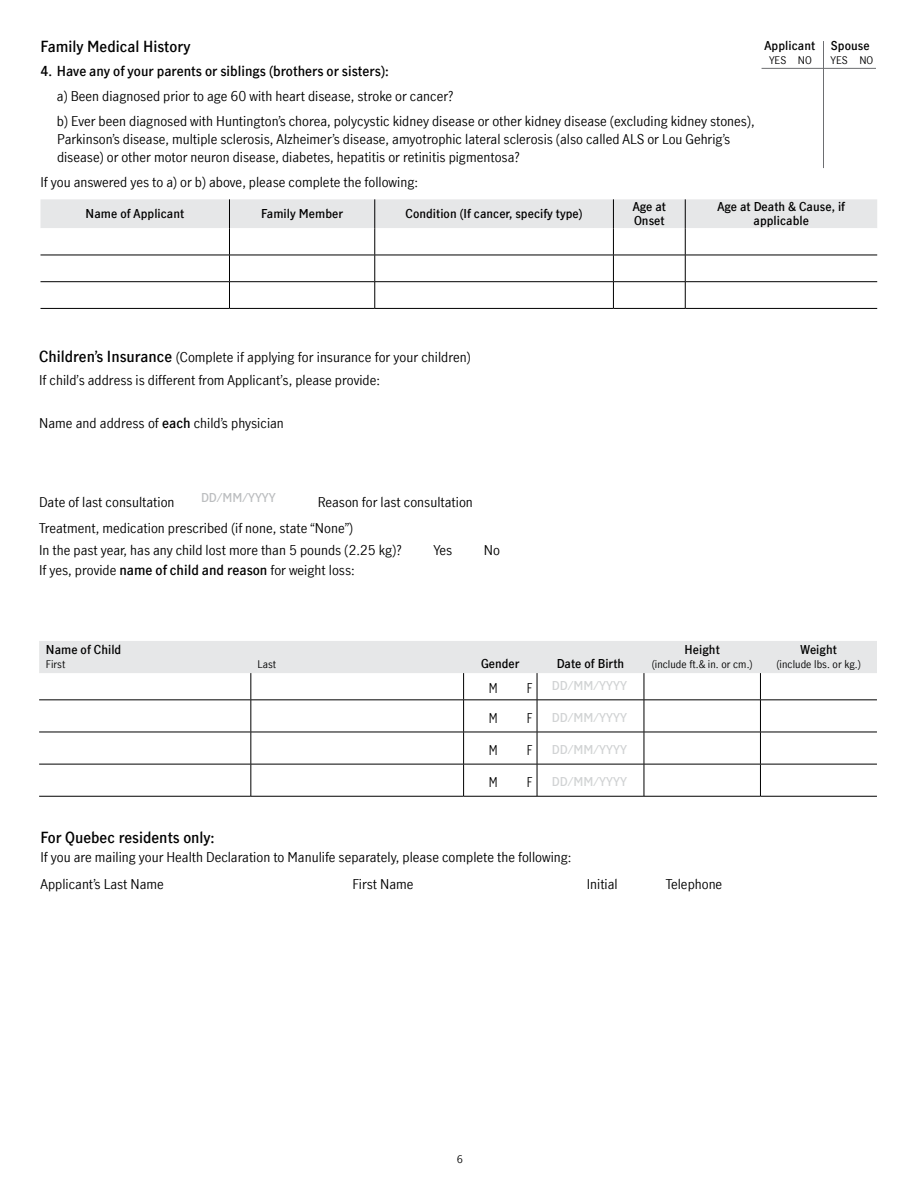
<style>
.page{position:relative;width:918px;height:1188px;background:#fff}
.page>*{position:absolute;margin:0;border:0;box-sizing:border-box;transform-origin:0 0}
.Subhd_section_H3_10{font:600 15px "Manulife JH Sans Optimized";color:#000}
.Body_form_checkbox{font:13.5px/18px "Manulife JH Sans Optimized";color:#000}
.Body_form_9_13{font:13.5px "Manulife JH Sans Optimized";color:#000}
.Body_form_9_11{font:13.5px "Manulife JH Sans Optimized";color:#000}
.Subhd_section_H3_10-2{font:13.5px "Manulife JH Sans Optimized";color:#000}
.Body_form_9_15{font:13.5px "Manulife JH Sans Optimized";color:#000}
.Body_form_checkbox-2{font:600 13.5px "Manulife JH Sans Optimized";color:#000}
.Body_form_checkbox-3{font:13.5px "Manulife JH Sans Optimized";color:#000;scale:.85 1}
.Table_hd_demi_8{font:600 12px/13.5px "Manulife JH Sans Optimized";letter-spacing:.005em;color:#000}
.t1{font:600 12px "Manulife JH Sans Optimized";letter-spacing:.005em;color:#d1d3d4}
.t2{font:600 12px "Manulife JH Sans Optimized";color:#bcbec0}
.Table_hd_demi_8-2{font:10.5px "Manulife JH Sans Optimized";letter-spacing:.005em;color:#000}
.s1{font-weight:600;font-size:15px}
.s2{font-weight:600}
</style>
<div class="page">
<svg style="left:40px;top:199px;width:837px;height:109px"></svg>
<hr style="left:41px;top:308px;width:188px;height:1px;background:#000">
<hr style="left:229px;top:308px;width:146px;height:1px;background:#000">
<hr style="left:375px;top:308px;width:238px;height:1px;background:#000">
<hr style="left:613px;top:308px;width:72px;height:1px;background:#000">
<hr style="left:685px;top:308px;width:192px;height:1px;background:#000">
<svg style="left:39px;top:641px;width:838px;height:59px"></svg>
<hr style="left:39px;top:700px;width:212px;height:1px;background:#000">
<hr style="left:251px;top:700px;width:213px;height:1px;background:#000">
<hr style="left:251px;top:700px;width:1px;height:32px;background:#000">
<hr style="left:464px;top:700px;width:73px;height:1px;background:#000">
<hr style="left:463px;top:700px;width:1px;height:32px;background:#000">
<hr style="left:537px;top:700px;width:107px;height:1px;background:#000">
<hr style="left:537px;top:700px;width:1px;height:32px;background:#000">
<hr style="left:644px;top:700px;width:116px;height:1px;background:#000">
<hr style="left:644px;top:700px;width:1px;height:32px;background:#000">
<hr style="left:760px;top:700px;width:117px;height:1px;background:#000">
<hr style="left:760px;top:700px;width:1px;height:32px;background:#000">
<hr style="left:39px;top:732px;width:212px;height:1px;background:#000">
<hr style="left:251px;top:732px;width:213px;height:1px;background:#000">
<hr style="left:251px;top:732px;width:1px;height:32px;background:#000">
<hr style="left:464px;top:732px;width:73px;height:1px;background:#000">
<hr style="left:463px;top:732px;width:1px;height:32px;background:#000">
<hr style="left:537px;top:732px;width:107px;height:1px;background:#000">
<hr style="left:537px;top:732px;width:1px;height:32px;background:#000">
<hr style="left:644px;top:732px;width:116px;height:1px;background:#000">
<hr style="left:644px;top:732px;width:1px;height:32px;background:#000">
<hr style="left:760px;top:732px;width:117px;height:1px;background:#000">
<hr style="left:760px;top:732px;width:1px;height:32px;background:#000">
<hr style="left:39px;top:764px;width:212px;height:1px;background:#000">
<hr style="left:251px;top:764px;width:213px;height:1px;background:#000">
<hr style="left:251px;top:764px;width:1px;height:32px;background:#000">
<hr style="left:464px;top:764px;width:73px;height:1px;background:#000">
<hr style="left:463px;top:764px;width:1px;height:32px;background:#000">
<hr style="left:537px;top:764px;width:107px;height:1px;background:#000">
<hr style="left:537px;top:764px;width:1px;height:32px;background:#000">
<hr style="left:644px;top:764px;width:116px;height:1px;background:#000">
<hr style="left:644px;top:764px;width:1px;height:32px;background:#000">
<hr style="left:760px;top:764px;width:117px;height:1px;background:#000">
<hr style="left:760px;top:764px;width:1px;height:32px;background:#000">
<hr style="left:39px;top:796px;width:212px;height:1px;background:#000">
<hr style="left:251px;top:796px;width:213px;height:1px;background:#000">
<hr style="left:464px;top:796px;width:73px;height:1px;background:#000">
<hr style="left:537px;top:796px;width:107px;height:1px;background:#000">
<hr style="left:644px;top:796px;width:116px;height:1px;background:#000">
<hr style="left:760px;top:796px;width:117px;height:1px;background:#000">
<hr style="left:823px;top:41px;width:1px;height:127px;background:#6d6e71">
<hr style="left:762px;top:68px;width:114px;height:1px;background:#6d6e71">
<h3 class="Subhd_section_H3_10" style="left:40px;top:36px;width:152px">Family Medical History</h3>
<p class="Body_form_checkbox-2" style="left:40px;top:62px;width:350px">4. Have any of your parents or siblings (brothers or sisters):</p>
<p class="Body_form_checkbox" style="left:57px;top:87px;width:398px">a) Been diagnosed prior to age 60 with heart disease, stroke or cancer?</p>
<p class="Body_form_checkbox" style="left:57px;top:111px;width:699px">b) Ever been diagnosed with Huntington’s chorea, polycystic kidney disease or other kidney disease (excluding kidney stones),<br>Parkinson’s disease, multiple sclerosis, Alzheimer’s disease, amyotrophic lateral sclerosis (also called ALS or Lou Gehrig’s disease) or other motor neuron disease, diabetes, hepatitis or retinitis pigmentosa?</p>
<p class="Body_form_9_13" style="left:41px;top:172px;width:379px">If you answered yes to a) or b) above, please complete the following:</p>
<p class="Table_hd_demi_8" style="left:86px;top:207px;width:100px">Name of Applicant</p>
<p class="Table_hd_demi_8" style="left:261px;top:207px;width:84px">Family Member</p>
<p class="Table_hd_demi_8" style="left:406px;top:207px;width:179px">Condition (If cancer, specify type)</p>
<p class="Table_hd_demi_8" style="left:633px;top:200px;width:35px">Age at<br>Onset</p>
<p class="Table_hd_demi_8" style="left:717px;top:200px;width:129px;text-align:center">Age at Death &amp; Cause, if applicable</p>
<p class="Table_hd_demi_8" style="left:765px;top:38px;width:52px">Applicant</p>
<p class="Table_hd_demi_8" style="left:831px;top:38px;width:40px">Spouse</p>
<p class="Table_hd_demi_8-2" style="left:769px;top:53px;width:44px">YES NO</p>
<p class="Table_hd_demi_8-2" style="left:831px;top:53px;width:44px">YES NO</p>
<h3 class="Subhd_section_H3_10-2" style="left:39px;top:348px;width:433px"><span class="s1">Children’s Insurance</span> (Complete if applying for insurance for your children)</h3>
<p class="Body_form_9_15" style="left:39px;top:371px;width:342px">If child’s address is different from Applicant’s, please provide:</p>
<h3 class="Subhd_section_H3_10-2" style="left:39px;top:414px;width:246px">Name and address of <span class="s2">each</span> child’s physician</h3>
<p class="t2" style="left:201px;top:489px;width:76px">DD/MM/YYYY</p>
<p class="Body_form_9_11" style="left:39px;top:493px;width:137px">Date of last consultation</p>
<p class="Body_form_9_11" style="left:318px;top:493px;width:157px">Reason for last consultation</p>
<p class="Body_form_9_11" style="left:39px;top:519px;width:315px">Treatment, medication prescribed (if none, state “None”)</p>
<p class="Body_form_9_13" style="left:39px;top:541px;width:364px">In the past year, has any child lost more than 5 pounds (2.25 kg)?</p>
<p class="Body_form_9_13" style="left:433px;top:541px;width:20px">Yes</p>
<p class="Body_form_9_13" style="left:484px;top:541px;width:18px">No</p>
<p class="Body_form_9_13" style="left:39px;top:561px;width:317px">If yes, provide <span class="s2">name of child and reason</span> for weight loss:</p>
<p class="Table_hd_demi_8" style="left:46px;top:643px;width:77px">Name of Child</p>
<p class="Table_hd_demi_8-2" style="left:46px;top:657px;width:21px">First</p>
<p class="Table_hd_demi_8-2" style="left:258px;top:657px;width:20px">Last</p>
<p class="Table_hd_demi_8" style="left:481px;top:656px;width:40px">Gender</p>
<p class="Table_hd_demi_8" style="left:557px;top:656px;width:69px">Date of Birth</p>
<p class="Body_form_checkbox-3" style="left:489px;top:679px;width:12px">M</p>
<p class="Body_form_checkbox-3" style="left:527px;top:679px;width:8px">F</p>
<p class="Body_form_checkbox-3" style="left:489px;top:709px;width:12px">M</p>
<p class="Body_form_checkbox-3" style="left:527px;top:709px;width:8px">F</p>
<p class="Body_form_checkbox-3" style="left:489px;top:741px;width:12px">M</p>
<p class="Body_form_checkbox-3" style="left:527px;top:741px;width:8px">F</p>
<p class="Body_form_checkbox-3" style="left:489px;top:773px;width:12px">M</p>
<p class="Body_form_checkbox-3" style="left:527px;top:773px;width:8px">F</p>
<p class="t1" style="left:552px;top:678px;width:77px">DD/MM/YYYY</p>
<p class="t1" style="left:552px;top:710px;width:77px">DD/MM/YYYY</p>
<p class="t1" style="left:552px;top:742px;width:77px">DD/MM/YYYY</p>
<p class="t1" style="left:552px;top:773px;width:77px">DD/MM/YYYY</p>
<p class="Table_hd_demi_8" style="left:685px;top:643px;width:37px">Height</p>
<p class="Table_hd_demi_8-2" style="left:652px;top:657px;width:103px">(include ft.&amp; in. or cm.)</p>
<h3 class="Subhd_section_H3_10" style="left:40px;top:827px;width:176px">For Quebec residents only:</h3>
<p class="Body_form_9_11" style="left:40px;top:848px;width:533px">If you are mailing your Health Declaration to Manulife separately, please complete the following:</p>
<p class="Body_form_9_13" style="left:40px;top:875px;width:125px">Applicant’s Last Name</p>
<p class="Body_form_9_13" style="left:352px;top:875px;width:63px">First Name</p>
<p class="Body_form_9_13" style="left:587px;top:875px;width:33px">Initial</p>
<p class="Body_form_9_13" style="left:666px;top:875px;width:58px">Telephone</p>
<p class="Table_hd_demi_8" style="left:800px;top:643px;width:38px">Weight</p>
<p class="Table_hd_demi_8-2" style="left:776px;top:657px;width:86px">(include lbs. or kg.)</p>
<p class="Table_hd_demi_8-2" style="left:457px;top:1152px;width:8px">6</p>
</div>
